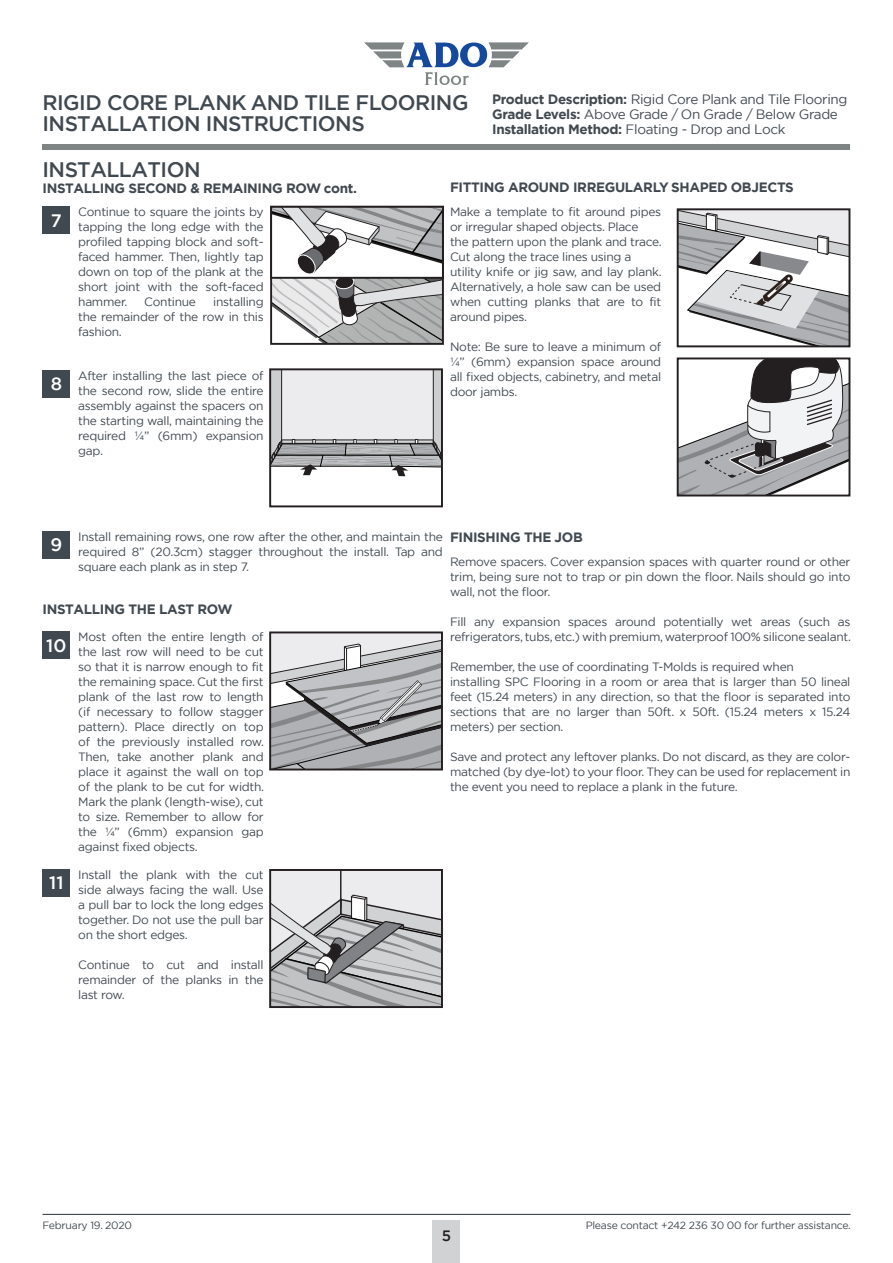
<style>
.page{position:relative;width:893px;height:1263px;background:#fff}
.page>*{position:absolute;margin:0;border:0;box-sizing:border-box;transform-origin:0 0}
.t1{font:500 21px "Gotham";letter-spacing:-.025em;color:#414950}
.t2{font:500 18px "Gotham";color:#fff}
.t3{font:500 15px "Gotham";color:#231f20}
.t4{font:13.5px "Gotham";letter-spacing:-.025em;color:#414950}
.t5{font:700 13.5px "Gotham";letter-spacing:-.025em;color:#414950}
.t6{font:12px/15px "Gotham";letter-spacing:-.025em;color:#414950;text-align:justify}
.t7{font:10.5px "Gotham";letter-spacing:-.025em;color:#414950}
.s1{font-weight:700}
</style>
<div class="page">
<div style="left:433px;top:1220px;width:27px;height:43px;background:#d1d2d4"></div>
<div style="left:43px;top:144px;width:807px;height:6px;background:#7f8485"></div>
<svg style="left:364px;top:42px;width:165px;height:43px"></svg>
<hr style="left:43px;top:1214px;width:807px;height:1px;background:#414950">
<div style="left:43px;top:207px;width:27px;height:27px;background:#414950"></div>
<div style="left:43px;top:531px;width:27px;height:27px;background:#414950"></div>
<div style="left:43px;top:631px;width:27px;height:28px;background:#414950"></div>
<div style="left:43px;top:869px;width:27px;height:28px;background:#414950"></div>
<div style="left:43px;top:370px;width:27px;height:28px;background:#414950"></div>
<svg style="left:271px;top:209px;width:172px;height:135px"></svg>
<div style="left:270px;top:206px;width:174px;height:73px;border:2px solid #231f20"></div>
<svg style="left:272px;top:371px;width:168px;height:105px"></svg>
<div style="left:269px;top:368px;width:174px;height:139px;border:2px solid #231f20"></div>
<svg style="left:272px;top:634px;width:168px;height:133px"></svg>
<div style="left:269px;top:631px;width:174px;height:139px;border:2px solid #231f20"></div>
<svg style="left:272px;top:872px;width:168px;height:133px"></svg>
<div style="left:269px;top:869px;width:174px;height:139px;border:2px solid #231f20"></div>
<svg style="left:680px;top:211px;width:167px;height:133px"></svg>
<div style="left:677px;top:208px;width:173px;height:139px;border:2px solid #231f20"></div>
<svg style="left:680px;top:360px;width:167px;height:133px"></svg>
<div style="left:677px;top:357px;width:173px;height:139px;border:2px solid #231f20"></div>
<p class="t1" style="left:43px;top:89px;width:427px">RIGID CORE PLANK AND TILE FLOORING</p>
<p class="t1" style="left:43px;top:110px;width:324px">INSTALLATION INSTRUCTIONS</p>
<p class="t4" style="left:492px;top:91px;width:357px"><span class="s1">Product Description:</span> Rigid Core Plank and Tile Flooring</p>
<p class="t4" style="left:492px;top:106px;width:347px"><span class="s1">Grade Levels:</span> Above Grade / On Grade / Below Grade</p>
<p class="t4" style="left:492px;top:121px;width:295px"><span class="s1">Installation Method:</span> Floating - Drop and Lock</p>
<p class="t1" style="left:43px;top:155px;width:160px">INSTALLATION</p>
<p class="t5" style="left:43px;top:179px;width:316px">INSTALLING SECOND &amp; REMAINING ROW cont.</p>
<p class="t5" style="left:450px;top:178px;width:345px">FITTING AROUND IRREGULARLY SHAPED OBJECTS</p>
<p class="t2" style="left:51px;top:209px;width:12px">7</p>
<p class="t2" style="left:51px;top:372px;width:13px">8</p>
<p class="t6" style="left:78px;top:204px;width:187px">Continue to square the joints by tapping the long edge with the profiled tapping block and soft&shy;faced hammer. Then, lightly tap down on top of the plank at the short joint with the soft-faced hammer.</p>
<p class="t6" style="left:78px;top:294px;width:187px;text-indent:135px">installing the remainder of the row in this fashion.</p>
<p class="t6" style="left:78px;top:368px;width:187px">After installing the last piece of the second row, slide the entire assembly against the spacers on the starting wall, maintaining the required ¼” (6mm) expansion gap.</p>
<p class="t6" style="left:144px;top:294px;width:53px">Continue</p>
<p class="t6" style="left:450px;top:204px;width:213px">Make a template to fit around pipes or irregular shaped objects. Place</p>
<p class="t6" style="left:450px;top:234px;width:213px">the pattern upon the plank and trace.<br>Cut along the trace lines using a</p>
<p class="t6" style="left:450px;top:264px;width:213px">utility knife or jig saw, and lay plank.<br>Alternatively, a hole saw can be used when cutting planks that are to fit around pipes.</p>
<p class="t6" style="left:450px;top:339px;width:213px">Note: Be sure to leave a minimum of ¼” (6mm) expansion space around all fixed objects, cabinetry, and metal door jambs.</p>
<p class="t2" style="left:50px;top:533px;width:13px">9</p>
<p class="t6" style="left:78px;top:528px;width:366px">Install remaining rows, one row after the other, and maintain the required 8” (20.3cm) stagger throughout the install. Tap and square each plank as in step 7.</p>
<p class="t5" style="left:43px;top:600px;width:191px">INSTALLING THE LAST ROW</p>
<p class="t2" style="left:46px;top:633px;width:22px">10</p>
<p class="t2" style="left:49px;top:871px;width:16px">11</p>
<p class="t6" style="left:78px;top:629px;width:187px">Most often the entire length of the last row will need to be cut so that it is narrow enough to fit the remaining space. Cut the first plank of the last row to length (if necessary to follow stagger pattern). Place directly on top of the previously installed row.<br>Then, take another plank and place it against the wall on top of the plank to be cut for width.<br>Mark the plank (length-wise), cut to size. Remember to allow for the ¼” (6mm) expansion gap against fixed objects.</p>
<p class="t6" style="left:78px;top:867px;width:187px">Install the plank with the cut side always facing the wall. Use a pull bar to lock the long edges together. Do not use the pull bar on the short edges.</p>
<p class="t6" style="left:78px;top:957px;width:187px">Continue to cut and install remainder of the planks in the last row.</p>
<p class="t5" style="left:450px;top:528px;width:134px">FINISHING THE JOB</p>
<p class="t6" style="left:450px;top:554px;width:402px">Remove spacers. Cover expansion spaces with quarter round or other trim, being sure not to trap or pin down the floor. Nails should go into wall, not the floor.</p>
<p class="t6" style="left:450px;top:614px;width:402px">Fill any expansion spaces around potentially wet areas (such as refrigerators, tubs, etc.) with premium, waterproof 100% silicone sealant.</p>
<p class="t6" style="left:450px;top:659px;width:345px">Remember, the use of coordinating T-Molds is required when</p>
<p class="t6" style="left:450px;top:674px;width:402px">installing SPC Flooring in a room or area that is larger than 50 lineal feet (15.24 meters) in any direction, so that the floor is separated into sections that are no larger than 50ft. x 50ft. (15.24 meters x 15.24 meters) per section.</p>
<p class="t6" style="left:450px;top:749px;width:402px">Save and protect any leftover planks. Do not discard, as they are color&shy;matched (by dye-lot) to your floor. They can be used for replacement in the event you need to replace a plank in the future.</p>
<p class="t7" style="left:43px;top:1219px;width:91px">February 19. 2020</p>
<p class="t7" style="left:586px;top:1219px;width:267px">Please contact +242 236 30 00 for further assistance.</p>
<p class="t3" style="left:442px;top:1226px;width:11px">5</p>
</div>
